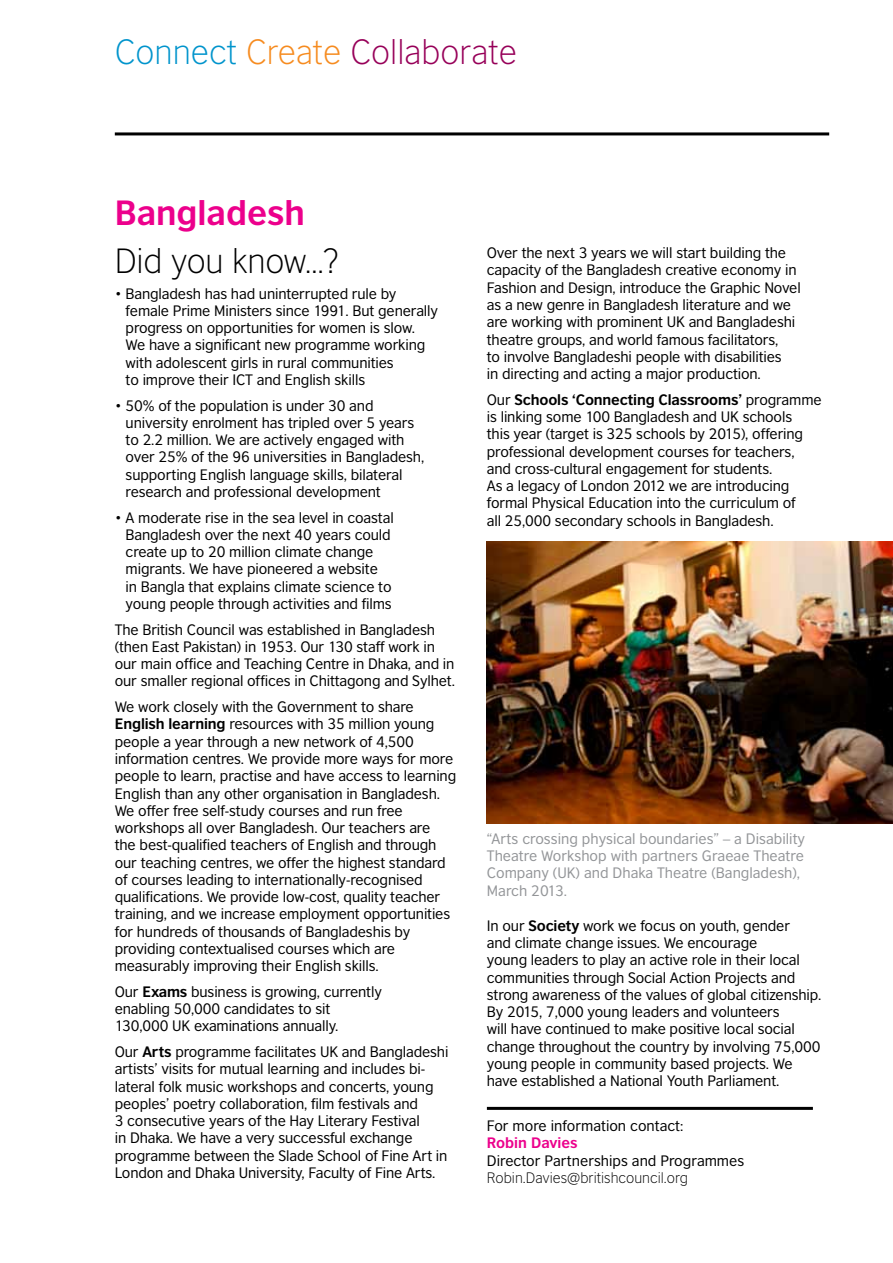
<style>
.page{position:relative;width:893px;height:1263px;background:#fff}
.page>*{position:absolute;margin:0;border:0;box-sizing:border-box;transform-origin:0 0}
.t1{font:300 33px "British Council Sans";color:#970059}
.t2{font:300 33px "British Council Sans";letter-spacing:-.01em;color:#000}
.t3{font:700 33px "British Council Sans";color:#ec008c}
.t4{font:14.25px/17.2px "British Council Sans";letter-spacing:-.01em;color:#000}
.t5{font:14.25px/17.2px "British Council Sans";color:#939598}
.t6{font:300 14.25px "British Council Sans";color:#000}
.t7{font:700 14.25px "British Council Sans";color:#ec008c}
.s1{color:#0094cc}
.s2{color:#f68b1f}
.s3{font-weight:700}
</style>
<div class="page">
<hr style="left:115px;top:132px;width:714px;height:3px;background:#000">
<img style="left:487px;top:541px;width:406px;height:283px">
<hr style="left:487px;top:1107px;width:326px;height:3px;background:#000">
<h1 class="t1" style="left:115px;top:34px;width:404px"><span class="s1">Connect</span> <span class="s2">Create</span> Collaborate</h1>
<h1 class="t3" style="left:115px;top:192px;width:192px">Bangladesh</h1>
<h1 class="t2" style="left:115px;top:242px;width:226px">Did you know…?</h1>
<p class="t4" style="left:126px;top:285px;width:314px;text-indent:-11px">• Bangladesh has had uninterrupted rule by female Prime Ministers since 1991. But generally progress on opportunities for women is slow.<br>We have a significant new programme working with adolescent girls in rural communities<br>to improve their ICT and English skills</p>
<p class="t4" style="left:126px;top:397px;width:300px;text-indent:-11px">• 50% of the population is under 30 and university enrolment has tripled over 5 years to 2.2 million. We are actively engaged with over 25% of the 96 universities in Bangladesh, supporting English language skills, bilateral research and professional development</p>
<p class="t4" style="left:126px;top:509px;width:270px;text-indent:-11px">• A moderate rise in the sea level in coastal Bangladesh over the next 40 years could create up to 20 million climate change migrants. We have pioneered a website<br>in Bangla that explains climate science to young people through activities and films</p>
<p class="t4" style="left:115px;top:621px;width:342px">The British Council was established in Bangladesh (then East Pakistan) in 1953. Our 130 staff work in our main office and Teaching Centre in Dhaka, and in our smaller regional offices in Chittagong and Sylhet.</p>
<p class="t4" style="left:115px;top:698px;width:343px">We work closely with the Government to share <span class="s3">English learning</span> resources with 35 million young people a year through a new network of 4,500 information centres. We provide more ways for more people to learn, practise and have access to learning English than any other organisation in Bangladesh.<br>We offer free self-study courses and run free workshops all over Bangladesh. Our teachers are<br>the best-qualified teachers of English and through our teaching centres, we offer the highest standard of courses leading to internationally-recognised qualifications. We provide low-cost, quality teacher training, and we increase employment opportunities for hundreds of thousands of Bangladeshis by providing contextualised courses which are measurably improving their English skills.</p>
<p class="t4" style="left:115px;top:983px;width:269px">Our <span class="s3">Exams</span> business is growing, currently enabling 50,000 candidates to sit<br>130,000 UK examinations annually.</p>
<p class="t4" style="left:115px;top:1043px;width:335px">Our <span class="s3">Arts</span> programme facilitates UK and Bangladeshi artists’ visits for mutual learning and includes bi&shy;lateral folk music workshops and concerts, young peoples’ poetry collaboration, film festivals and<br>3 consecutive years of the Hay Literary Festival<br>in Dhaka. We have a very successful exchange programme between the Slade School of Fine Art in London and Dhaka University, Faculty of Fine Arts.</p>
<p class="t4" style="left:487px;top:244px;width:315px">Over the next 3 years we will start building the capacity of the Bangladesh creative economy in Fashion and Design, introduce the Graphic Novel as a new genre in Bangladesh literature and we are working with prominent UK and Bangladeshi theatre groups, and world famous facilitators,<br>to involve Bangladeshi people with disabilities<br>in directing and acting a major production.</p>
<p class="t4" style="left:487px;top:391px;width:336px">Our <span class="s3">Schools ‘Connecting Classrooms’</span> programme is linking some 100 Bangladesh and UK schools<br>this year (target is 325 schools by 2015), offering professional development courses for teachers, and cross-cultural engagement for students.<br>As a legacy of London 2012 we are introducing formal Physical Education into the curriculum of<br>all 25,000 secondary schools in Bangladesh.</p>
<p class="t5" style="left:487px;top:830px;width:320px">“Arts crossing physical boundaries” – a Disability Theatre Workshop with partners Graeae Theatre Company (UK) and Dhaka Theatre (Bangladesh), March 2013.</p>
<p class="t4" style="left:487px;top:917px;width:336px">In our <span class="s3">Society</span> work we focus on youth, gender<br>and climate change issues. We encourage<br>young leaders to play an active role in their local communities through Social Action Projects and strong awareness of the values of global citizenship.<br>By 2015, 7,000 young leaders and volunteers<br>will have continued to make positive local social change throughout the country by involving 75,000 young people in community based projects. We have established a National Youth Parliament.</p>
<p class="t4" style="left:487px;top:1117px;width:198px">For more information contact:</p>
<p class="t7" style="left:487px;top:1134px;width:92px">Robin Davies</p>
<p class="t4" style="left:487px;top:1152px;width:259px">Director Partnerships and Programmes</p>
<p class="t6" style="left:487px;top:1169px;width:203px">Robin.Davies@britishcouncil.org</p>
</div>
